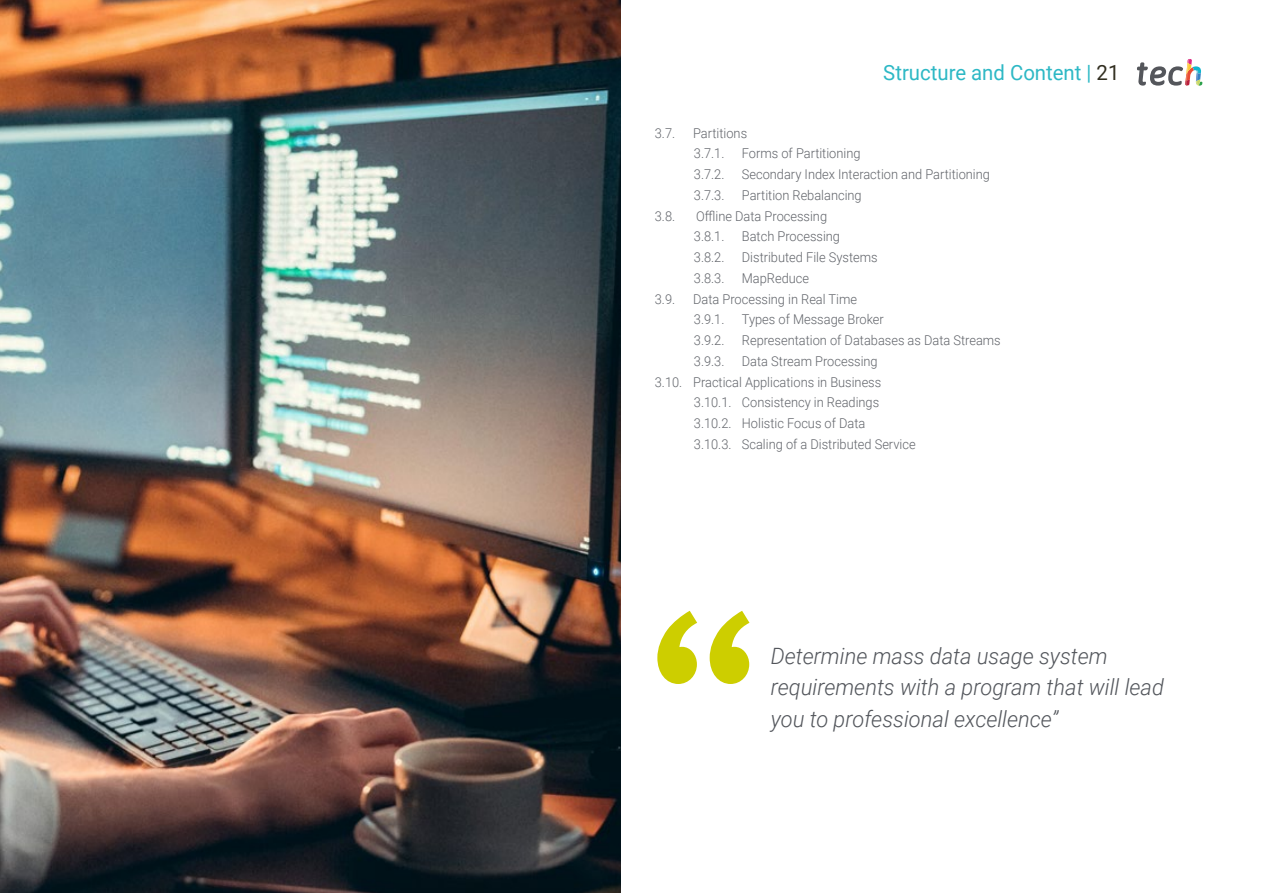
<style>
.page{position:relative;width:1263px;height:893px;background:#fff}
.page>*{position:absolute;margin:0;border:0;box-sizing:border-box;transform-origin:0 0}
.t1{font:italic 300 22.5px/31.5px "Roboto";color:#52555b}
.t2{font:21px "Roboto";color:#2db8c5}
.t3{font:300 13.5px/20.7px "Roboto";color:#61646a;scale:.95 1}
.s1{color:#312e20}
</style>
<div class="page">
<img style="left:0;top:0;width:621px;height:893px">
<svg style="left:657px;top:611px;width:92px;height:73px"></svg>
<svg style="left:1137px;top:59px;width:65px;height:27px"></svg>
<p class="t3" style="left:655px;top:122px;width:23px">3.7.</p>
<p class="t3" style="left:693px;top:122px;width:58px">Partitions<br>3.7.1.</p>
<p class="t3" style="left:742px;top:143px;width:126px">Forms of Partitioning</p>
<h2 class="t2" style="left:883px;top:57px;width:238px">Structure and Content | <span class="s1">21</span></h2>
<p class="t3" style="left:694px;top:164px;width:34px">3.7.2.</p>
<p class="t3" style="left:742px;top:164px;width:263px">Secondary Index Interaction and Partitioning</p>
<p class="t3" style="left:694px;top:184px;width:34px">3.7.3.</p>
<p class="t3" style="left:742px;top:184px;width:128px">Partition Rebalancing</p>
<p class="t3" style="left:655px;top:205px;width:23px">3.8.</p>
<p class="t3" style="left:694px;top:205px;width:142px">Offline Data Processing<br>3.8.1.</p>
<p class="t3" style="left:742px;top:226px;width:105px">Batch Processing</p>
<p class="t3" style="left:694px;top:247px;width:34px">3.8.2.</p>
<p class="t3" style="left:742px;top:247px;width:144px">Distributed File Systems</p>
<p class="t3" style="left:694px;top:267px;width:34px">3.8.3.</p>
<p class="t3" style="left:742px;top:267px;width:72px">MapReduce</p>
<p class="t3" style="left:655px;top:288px;width:23px">3.9.</p>
<p class="t3" style="left:693px;top:288px;width:174px">Data Processing in Real Time<br>3.9.1.</p>
<p class="t3" style="left:742px;top:309px;width:151px">Types of Message Broker</p>
<p class="t3" style="left:694px;top:330px;width:34px">3.9.2.</p>
<p class="t3" style="left:742px;top:330px;width:274px">Representation of Databases as Data Streams</p>
<p class="t3" style="left:694px;top:350px;width:34px">3.9.3.</p>
<p class="t3" style="left:742px;top:350px;width:144px">Data Stream Processing</p>
<p class="t3" style="left:655px;top:371px;width:240px">3.10. Practical Applications in Business</p>
<p class="t3" style="left:694px;top:392px;width:197px">3.10.1. Consistency in Readings</p>
<p class="t3" style="left:694px;top:413px;width:182px">3.10.2. Holistic Focus of Data</p>
<p class="t3" style="left:694px;top:433px;width:235px">3.10.3. Scaling of a Distributed Service</p>
<h1 class="t1" style="left:771px;top:639px;width:395px">Determine mass data usage system requirements with a program that will lead you to professional excellence”</h1>
</div>
